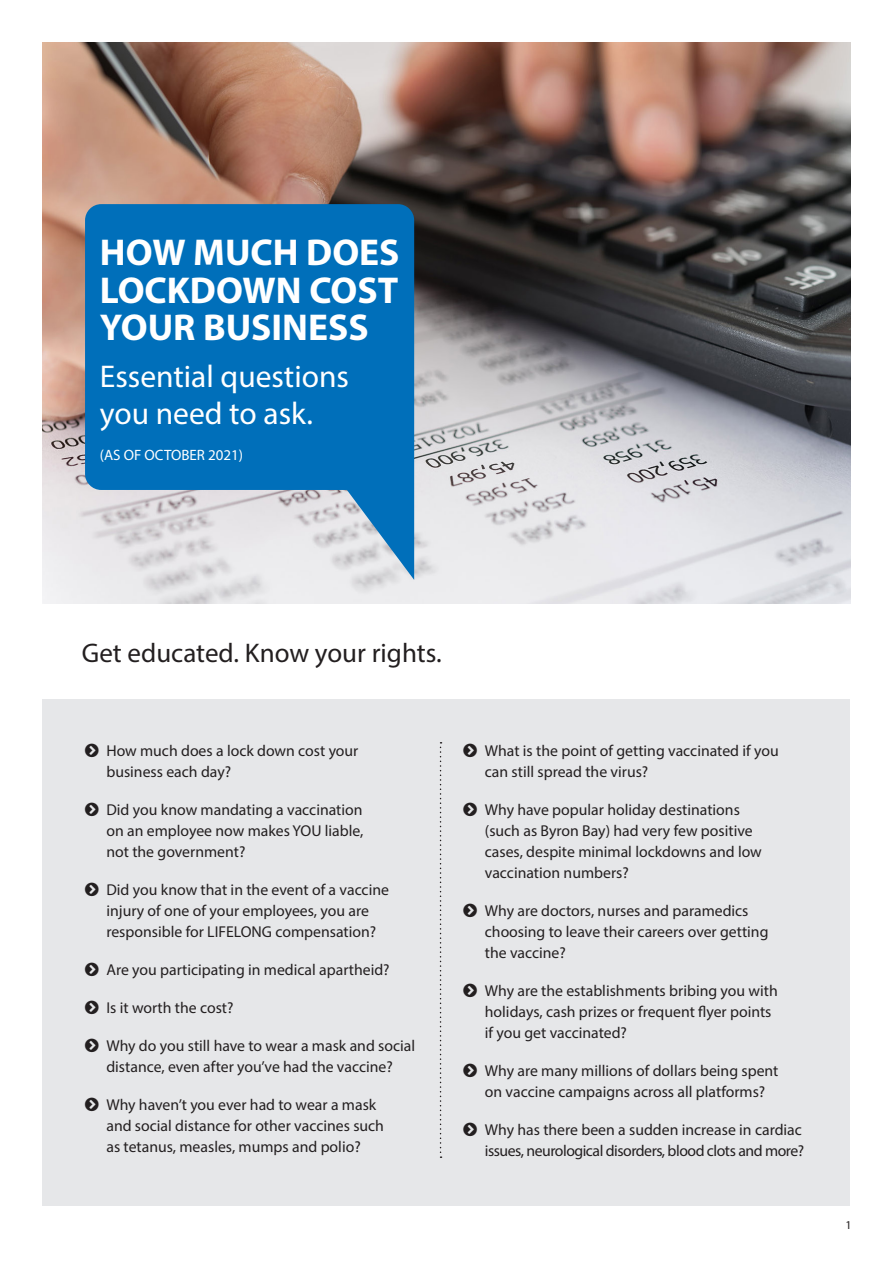
<style>
.page{position:relative;width:893px;height:1263px;background:#fff}
.page>*{position:absolute;margin:0;border:0;box-sizing:border-box;transform-origin:0 0}
.t1{font:700 37.5px/37.5px "Myriad Pro";color:#fff;text-align:justify}
.t2{font:31.5px/37.8px "Myriad Pro";color:#fff}
.t3{font:27px "Myriad Pro";color:#231f20}
.t4{font:15.75px/21px "Myriad Pro";color:#231f20}
.t5{font:15.75px/21px "Myriad Pro";letter-spacing:-.03em;color:#231f20}
.t6{font:15px "Myriad Pro";color:#fff}
.t7{font:12px "Myriad Pro";color:#231f20}
</style>
<div class="page">
<img style="left:43px;top:43px;width:807px;height:561px">
<div style="left:43px;top:699px;width:807px;height:506px;background:#e6e7e9"></div>
<svg style="left:85px;top:204px;width:329px;height:376px;fill:#006fba"></svg>
<svg style="left:440px;top:742px;width:2px;height:416px"></svg>
<p class="t1" style="left:100px;top:233px;width:301px">HOW MUCH DOES LOCKDOWN COST YOUR BUSINESS</p>
<p class="t2" style="left:100px;top:357px;width:251px">Essential questions you need to ask.</p>
<p class="t6" style="left:100px;top:446px;width:145px">(AS OF OCTOBER 2021)</p>
<p class="t3" style="left:82px;top:636px;width:361px">Get educated. Know your rights.</p>
<p class="t4" style="left:106px;top:739px;width:253px">How much does a lock down cost your business each day?</p>
<p class="t4" style="left:106px;top:798px;width:259px;text-align:justify">Did you know mandating a vaccination on an employee now makes YOU liable, not the government?</p>
<p class="t4" style="left:106px;top:878px;width:284px">Did you know that in the event of a vaccine injury of one of your employees, you are responsible for LIFELONG compensation?</p>
<p class="t4" style="left:106px;top:958px;width:285px">Are you participating in medical apartheid?</p>
<p class="t4" style="left:106px;top:996px;width:129px">Is it worth the cost?</p>
<p class="t4" style="left:106px;top:1034px;width:310px">Why do you still have to wear a mask and social distance, even after you’ve had the vaccine?</p>
<p class="t4" style="left:106px;top:1093px;width:279px">Why haven’t you ever had to wear a mask and social distance for other vaccines such as tetanus, measles, mumps and polio?</p>
<p class="t4" style="left:485px;top:739px;width:295px">What is the point of getting vaccinated if you can still spread the virus?</p>
<p class="t4" style="left:485px;top:798px;width:279px">Why have popular holiday destinations (such as Byron Bay) had very few positive cases, despite minimal lockdowns and low vaccination numbers?</p>
<p class="t4" style="left:485px;top:899px;width:285px">Why are doctors, nurses and paramedics choosing to leave their careers over getting the vaccine?</p>
<p class="t4" style="left:485px;top:979px;width:294px">Why are the establishments bribing you with holidays, cash prizes or frequent flyer points if you get vaccinated?</p>
<p class="t4" style="left:485px;top:1059px;width:295px">Why are many millions of dollars being spent on vaccine campaigns across all platforms?</p>
<p class="t5" style="left:485px;top:1118px;width:321px">Why has there been a sudden increase in cardiac issues, neurological disorders, blood clots and more?</p>
<p class="t7" style="left:845px;top:1218px;width:8px">1</p>
</div>
